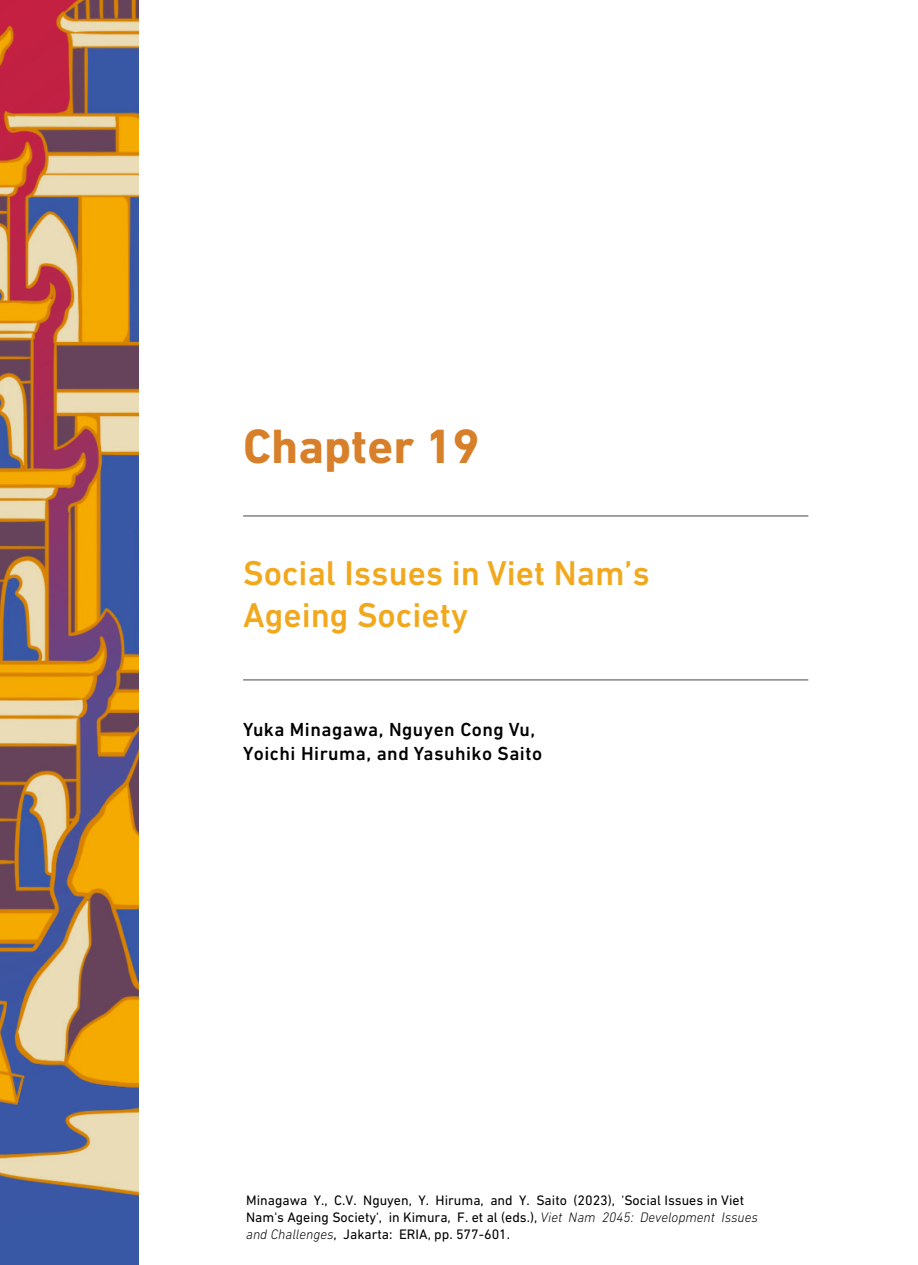
<style>
.page{position:relative;width:918px;height:1265px;background:#fff}
.page>*{position:absolute;margin:0;border:0;box-sizing:border-box;transform-origin:0 0}
.t1{font:700 49px "DIN Next W1 G";color:#d77f29}
.t2{font:500 35px/42px "DIN Next W1 G";color:#f1a81d}
.t3{font:500 19.25px/24.5px "DIN Next W1 G";letter-spacing:.025em;color:#000}
.t4{font:14px/17px "DIN Next W1 G";color:#000}
.s1{font-weight:300;font-style:italic}
</style>
<div class="page">
<img style="left:0;top:0;width:139px;height:1265px">
<hr style="left:243px;top:515px;width:565px;height:2px;background:#939598">
<hr style="left:243px;top:679px;width:565px;height:2px;background:#939598">
<p class="t1" style="left:243px;top:418px;width:238px">Chapter 19</p>
<p class="t2" style="left:243px;top:552px;width:408px">Social Issues in Viet Nam’s<br>Ageing Society</p>
<p class="t3" style="left:243px;top:717px;width:300px">Yuka Minagawa, Nguyen Cong Vu,<br>Yoichi Hiruma, and Yasuhiko Saito</p>
<p class="t4" style="left:246px;top:1192px;width:513px">Minagawa Y., C.V. Nguyen, Y. Hiruma, and Y. Saito (2023), 'Social Issues in Viet<br>Nam's Ageing Society', in Kimura, F. et al (eds.), <span class="s1">Viet Nam 2045: Development Issues and Challenges</span>, Jakarta: ERIA, pp. 577-601.</p>
</div>
